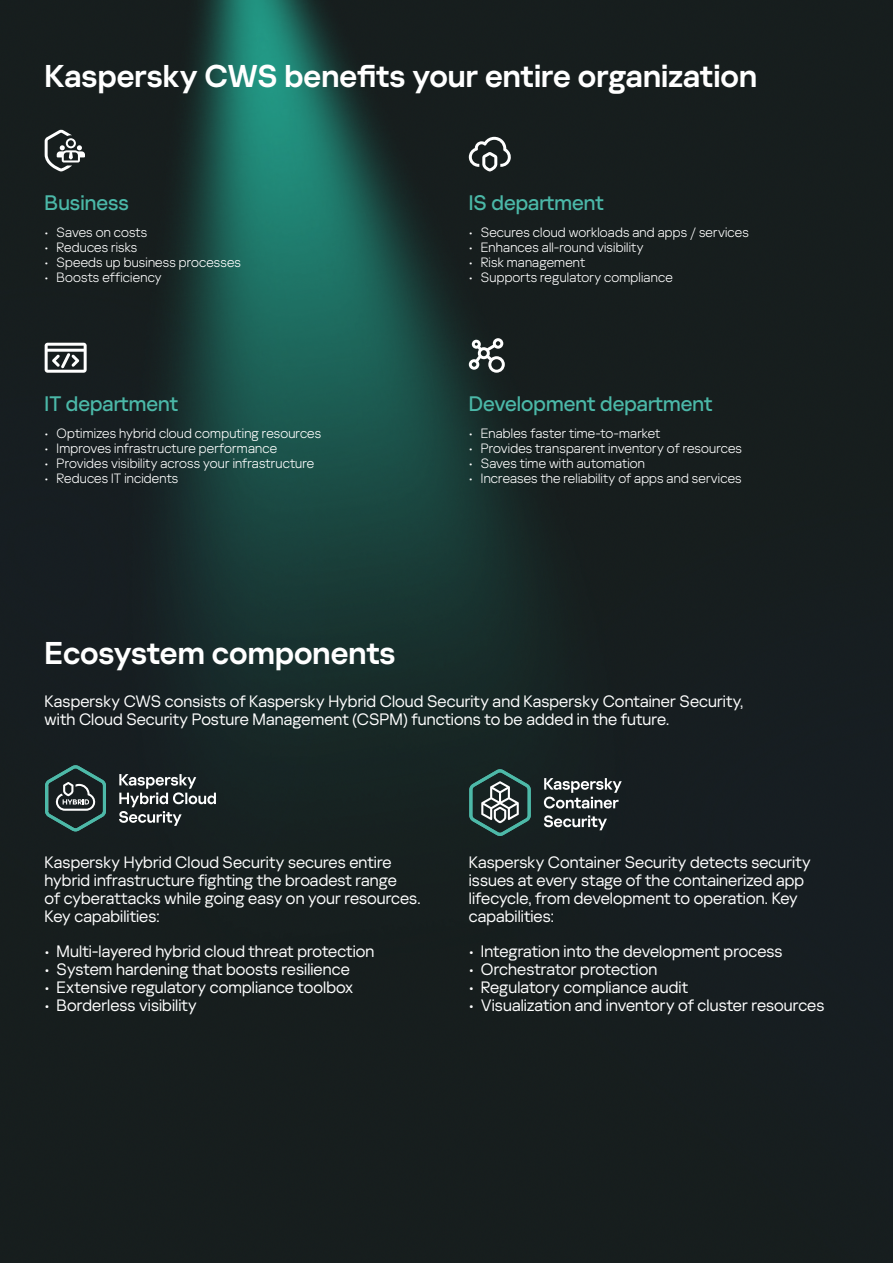
<style>
.page{position:relative;width:893px;height:1263px;background:#171e1e}
.page>*{position:absolute;margin:0;border:0;box-sizing:border-box;transform-origin:0 0}
.t1{font:600 31.5px "Kaspersky Sans Display";color:#fff}
.t2{font:500 21px "Kaspersky Sans Display";letter-spacing:.005em;color:#4bb8a8}
.t3{font:16.5px/18px "Kaspersky Sans Display";letter-spacing:.005em;color:#fff}
.t4{font:300 13.5px "Kaspersky Sans Display";letter-spacing:.01em;color:#fff}
</style>
<div class="page">
<img style="left:0;top:0;width:827px;height:1075px">
<svg style="left:45px;top:130px;width:40px;height:42px"></svg>
<svg style="left:45px;top:343px;width:42px;height:30px"></svg>
<svg style="left:469px;top:137px;width:43px;height:35px"></svg>
<svg style="left:469px;top:338px;width:36px;height:35px"></svg>
<svg style="left:119px;top:774px;width:97px;height:52px;background:#4b5152"></svg>
<svg style="left:45px;top:765px;width:61px;height:67px;background:#314846"></svg>
<svg style="left:544px;top:778px;width:78px;height:52px;background:#515859"></svg>
<svg style="left:469px;top:769px;width:62px;height:67px;background:#3b5552"></svg>
<h1 class="t1" style="left:45px;top:52px;width:714px">Kaspersky CWS benefits your entire organization</h1>
<p class="t2" style="left:45px;top:187px;width:86px">Business</p>
<p class="t2" style="left:469px;top:187px;width:137px">IS department</p>
<p class="t4" style="left:45px;top:223px;width:104px">• Saves on costs</p>
<p class="t4" style="left:45px;top:238px;width:94px">• Reduces risks</p>
<p class="t4" style="left:45px;top:253px;width:198px">• Speeds up business processes</p>
<p class="t4" style="left:45px;top:268px;width:118px">• Boosts efficiency</p>
<p class="t4" style="left:469px;top:223px;width:281px">• Secures cloud workloads and apps / services</p>
<p class="t4" style="left:469px;top:238px;width:176px">• Enhances all-round visibility</p>
<p class="t4" style="left:469px;top:253px;width:118px">• Risk management</p>
<p class="t4" style="left:469px;top:268px;width:205px">• Supports regulatory compliance</p>
<p class="t2" style="left:45px;top:388px;width:135px">IT department</p>
<p class="t2" style="left:469px;top:388px;width:245px">Development department</p>
<p class="t4" style="left:45px;top:424px;width:278px">• Optimizes hybrid cloud computing resources</p>
<p class="t4" style="left:45px;top:439px;width:234px">• Improves infrastructure performance</p>
<p class="t4" style="left:45px;top:454px;width:271px">• Provides visibility across your infrastructure</p>
<p class="t4" style="left:45px;top:469px;width:135px">• Reduces IT incidents</p>
<p class="t4" style="left:469px;top:424px;width:193px">• Enables faster time-to-market</p>
<p class="t4" style="left:469px;top:439px;width:275px">• Provides transparent inventory of resources</p>
<p class="t4" style="left:469px;top:454px;width:178px">• Saves time with automation</p>
<p class="t4" style="left:469px;top:469px;width:274px">• Increases the reliability of apps and services</p>
<h1 class="t1" style="left:45px;top:629px;width:353px">Ecosystem components</h1>
<p class="t3" style="left:45px;top:691px;width:700px">Kaspersky CWS consists of Kaspersky Hybrid Cloud Security and Kaspersky Container Security, with Cloud Security Posture Management (CSPM) functions to be added in the future.</p>
<p class="t3" style="left:45px;top:852px;width:378px">Kaspersky Hybrid Cloud Security secures entire hybrid infrastructure fighting the broadest range<br>of cyberattacks while going easy on your resources.<br>Key capabilities:</p>
<p class="t3" style="left:469px;top:852px;width:343px">Kaspersky Container Security detects security issues at every stage of the containerized app lifecycle, from development to operation. Key capabilities:</p>
<p class="t3" style="left:45px;top:941px;width:331px">• Multi-layered hybrid cloud threat protection</p>
<p class="t3" style="left:45px;top:959px;width:307px">• System hardening that boosts resilience</p>
<p class="t3" style="left:45px;top:977px;width:310px">• Extensive regulatory compliance toolbox</p>
<p class="t3" style="left:45px;top:995px;width:154px">• Borderless visibility</p>
<p class="t3" style="left:469px;top:941px;width:315px">• Integration into the development process</p>
<p class="t3" style="left:469px;top:959px;width:190px">• Orchestrator protection</p>
<p class="t3" style="left:469px;top:977px;width:221px">• Regulatory compliance audit</p>
<p class="t3" style="left:469px;top:995px;width:357px">• Visualization and inventory of cluster resources</p>
</div>
